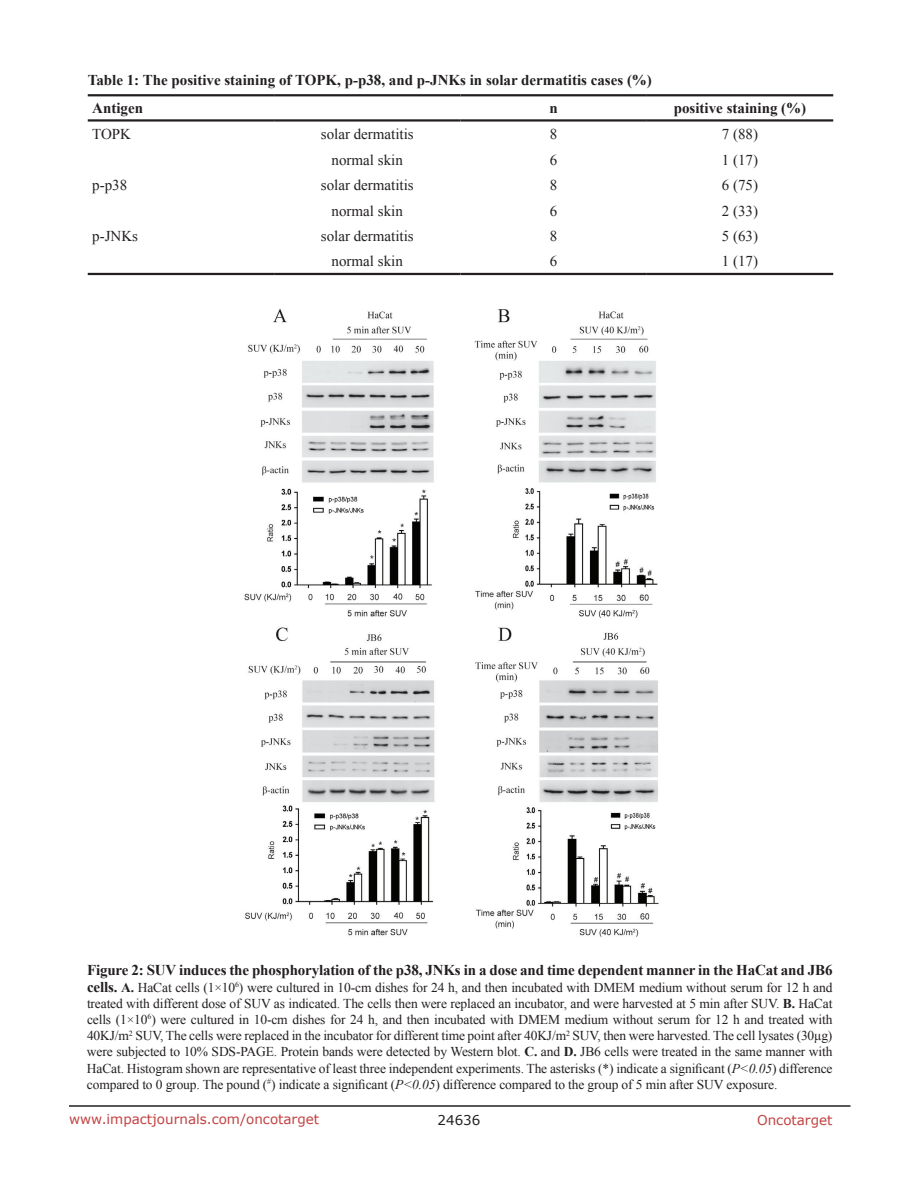
<style>
.page{position:relative;width:918px;height:1188px;background:#fff}
.page>*{position:absolute;margin:0;border:0;box-sizing:border-box;transform-origin:0 0}
.t1{font:700 15px/27.8px "Times New Roman";letter-spacing:-.01em;color:#231f20}
.t2{font:15px "Times New Roman";color:#231f20}
.t3{font:13.5px/16.2px "Times New Roman";letter-spacing:-.01em;color:#231f20;text-align:justify}
.t4{font:13.5px "Verdana";color:#c24141}
.t5{font:13.5px "Verdana";color:#231f20}
.s1{font-weight:700;font-size:15px}
.s2{font-weight:700}
.s3{font-style:italic}
</style>
<div class="page">
<hr style="left:69px;top:1105px;width:781px;height:2px;background:#231f20">
<svg style="left:88px;top:96px;width:745px;height:1px"></svg>
<hr style="left:88px;top:94px;width:186px;height:2px;background:#231f20">
<hr style="left:274px;top:94px;width:186px;height:2px;background:#231f20">
<hr style="left:460px;top:94px;width:187px;height:2px;background:#231f20">
<hr style="left:647px;top:94px;width:186px;height:2px;background:#231f20">
<hr style="left:88px;top:119px;width:186px;height:3px;background:#231f20">
<hr style="left:274px;top:119px;width:186px;height:3px;background:#231f20">
<hr style="left:460px;top:119px;width:187px;height:3px;background:#231f20">
<hr style="left:647px;top:119px;width:186px;height:3px;background:#231f20">
<hr style="left:88px;top:273px;width:186px;height:2px;background:#231f20">
<hr style="left:274px;top:273px;width:186px;height:2px;background:#231f20">
<hr style="left:460px;top:273px;width:187px;height:2px;background:#231f20">
<hr style="left:647px;top:273px;width:186px;height:2px;background:#231f20">
<img style="left:244px;top:309px;width:415px;height:628px">
<p class="t1" style="left:92px;top:66px;width:561px;text-indent:-4px">Table 1: The positive staining of TOPK, p-p38, and p-JNKs in solar dermatitis cases (%)<br>Antigen</p>
<p class="t1" style="left:550px;top:94px;width:10px">n</p>
<p class="t1" style="left:674px;top:94px;width:134px">positive staining (%)</p>
<p class="t2" style="left:92px;top:124px;width:40px">TOPK</p>
<p class="t2" style="left:321px;top:124px;width:94px">solar dermatitis</p>
<p class="t2" style="left:550px;top:124px;width:9px">8</p>
<p class="t2" style="left:722px;top:124px;width:38px">7 (88)</p>
<p class="t2" style="left:332px;top:150px;width:73px">normal skin</p>
<p class="t2" style="left:550px;top:150px;width:9px">6</p>
<p class="t2" style="left:722px;top:150px;width:38px">1 (17)</p>
<p class="t2" style="left:92px;top:175px;width:36px">p-p38</p>
<p class="t2" style="left:321px;top:175px;width:94px">solar dermatitis</p>
<p class="t2" style="left:550px;top:175px;width:9px">8</p>
<p class="t2" style="left:722px;top:175px;width:38px">6 (75)</p>
<p class="t2" style="left:332px;top:201px;width:73px">normal skin</p>
<p class="t2" style="left:550px;top:201px;width:9px">6</p>
<p class="t2" style="left:722px;top:201px;width:38px">2 (33)</p>
<p class="t2" style="left:92px;top:226px;width:47px">p-JNKs</p>
<p class="t2" style="left:321px;top:226px;width:94px">solar dermatitis</p>
<p class="t2" style="left:550px;top:226px;width:9px">8</p>
<p class="t2" style="left:722px;top:226px;width:38px">5 (63)</p>
<p class="t2" style="left:332px;top:251px;width:73px">normal skin</p>
<p class="t2" style="left:550px;top:251px;width:9px">6</p>
<p class="t2" style="left:722px;top:251px;width:38px">1 (17)</p>
<p class="t1" style="left:87px;top:956px;width:747px">Figure 2: SUV induces the phosphorylation of the p38, JNKs in a dose and time dependent manner in the HaCat and JB6</p>
<p class="t3" style="left:87px;top:979px;width:747px"><span class="s1">cells.</span> <span class="s2">A.</span> HaCat cells (1×10<sup>6</sup>) were cultured in 10-cm dishes for 24 h, and then incubated with DMEM medium without serum for 12 h and treated with different dose of SUV as indicated. The cells then were replaced an incubator, and were harvested at 5 min after SUV. <span class="s2">B.</span> HaCat cells (1×10<sup>6</sup>) were cultured in 10-cm dishes for 24 h, and then incubated with DMEM medium without serum for 12 h and treated with 40KJ/m<sup>2</sup> SUV, The cells were replaced in the incubator for different time point after 40KJ/m<sup>2</sup> SUV, then were harvested. The cell lysates (30μg) were subjected to 10% SDS-PAGE. Protein bands were detected by Western blot. <span class="s2">C.</span> and <span class="s2">D.</span> JB6 cells were treated in the same manner with HaCat. Histogram shown are representative of least three independent experiments. The asterisks (*) indicate a significant (<span class="s3">P&lt;0.05</span>) difference compared to 0 group. The pound (<sup>#</sup>) indicate a significant (<span class="s3">P&lt;0.05</span>) difference compared to the group of 5 min after SUV exposure.</p>
<p class="t4" style="left:69px;top:1110px;width:252px">www.impactjournals.com/oncotarget</p>
<p class="t5" style="left:438px;top:1111px;width:44px">24636</p>
<p class="t4" style="left:757px;top:1111px;width:77px">Oncotarget</p>
</div>
